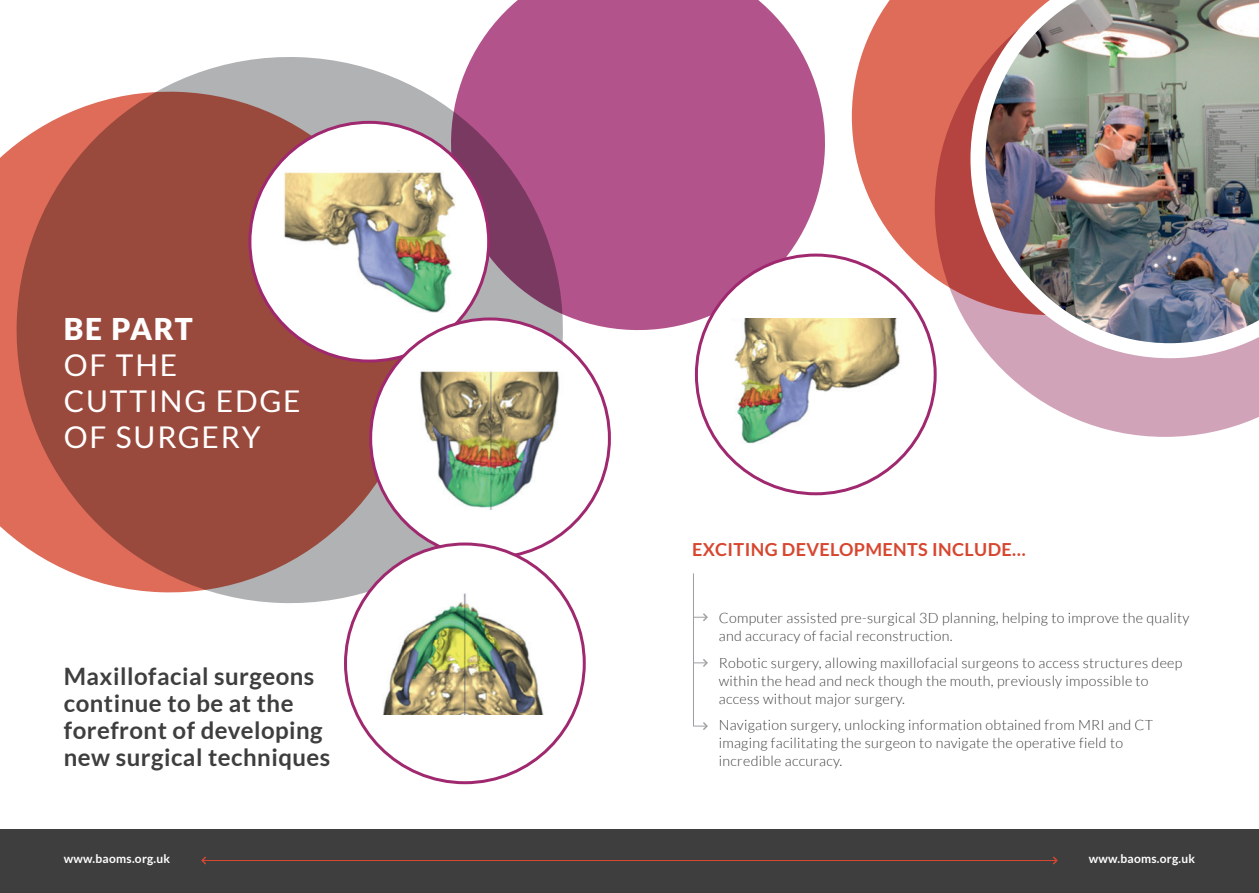
<style>
.page{position:relative;width:1259px;height:893px;background:#fff}
.page>*{position:absolute;margin:0;border:0;box-sizing:border-box;transform-origin:0 0}
.t1{font:30px "Lato";letter-spacing:.06em;color:#fff}
.t2{font:900 30px "Lato";letter-spacing:.045em;color:#fff}
.t3{font:700 24px/27px "Lato";letter-spacing:.02em;color:#3e3e3f}
.t4{font:700 18px "Lato";letter-spacing:.02em;color:#d74730}
.t5{font:300 14.25px/18px "Lato";letter-spacing:.02em;color:#3e3e3f}
.t6{font:700 12px "Lato";letter-spacing:.02em;color:#fff}
</style>
<div class="page">
<div style="left:0;top:147px;width:12px;height:390px;background:#df6b59"></div>
<svg style="left:474px;top:0;width:354px;height:334px;background:#b86194"></svg>
<svg style="left:12px;top:52px;width:556px;height:556px;background:#ae6d6a"></svg>
<div style="left:250px;top:122px;width:239px;height:239px;background:#fff;border-radius:50%"></div>
<img style="left:284px;top:172px;width:171px;height:141px">
<div style="left:371px;top:319px;width:238px;height:239px;background:#fff;border-radius:50%"></div>
<img style="left:420px;top:371px;width:139px;height:139px">
<div style="left:345px;top:544px;width:239px;height:239px;background:#fff;border-radius:50%"></div>
<div style="left:696px;top:255px;width:239px;height:239px;background:#fff;border-radius:50%"></div>
<img style="left:383px;top:593px;width:161px;height:121px">
<img style="left:734px;top:318px;width:166px;height:126px">
<div style="left:0;top:829px;width:1259px;height:64px;background:#3e3e3f"></div>
<svg style="left:934px;top:315px;width:325px;height:122px;fill:#d1a3b9"></svg>
<svg style="left:852px;top:0;width:118px;height:315px;fill:#df6b59"></svg>
<img style="left:970px;top:0;width:289px;height:358px">
<hr style="left:693px;top:573px;width:1px;height:153px;background:#9d9fa2">
<svg style="left:694px;top:613px;width:14px;height:8px"></svg>
<svg style="left:694px;top:659px;width:14px;height:8px"></svg>
<svg style="left:693px;top:722px;width:15px;height:8px"></svg>
<hr style="left:202px;top:860px;width:854px;height:1px;background:#d74730">
<svg style="left:1053px;top:857px;width:4px;height:7px"></svg>
<svg style="left:201px;top:857px;width:5px;height:7px"></svg>
<p class="t2" style="left:64px;top:312px;width:130px">BE PART</p>
<p class="t1" style="left:64px;top:349px;width:115px">OF THE</p>
<p class="t1" style="left:64px;top:385px;width:238px">CUTTING EDGE</p>
<p class="t1" style="left:64px;top:421px;width:198px">OF SURGERY</p>
<p class="t3" style="left:64px;top:663px;width:268px">Maxillofacial surgeons continue to be at the forefront of developing new surgical techniques</p>
<p class="t4" style="left:692px;top:539px;width:335px">EXCITING DEVELOPMENTS INCLUDE…</p>
<p class="t5" style="left:719px;top:609px;width:472px">Computer assisted pre-surgical 3D planning, helping to improve the quality and accuracy of facial reconstruction.</p>
<p class="t5" style="left:719px;top:654px;width:465px">Robotic surgery, allowing maxillofacial surgeons to access structures deep within the head and neck though the mouth, previously impossible to access without major surgery.</p>
<p class="t5" style="left:719px;top:716px;width:436px">Navigation surgery, unlocking information obtained from MRI and CT imaging facilitating the surgeon to navigate the operative field to</p>
<p class="t5" style="left:719px;top:752px;width:125px">incredible accuracy.</p>
<p class="t6" style="left:64px;top:852px;width:108px">www.baoms.org.uk</p>
<p class="t6" style="left:1088px;top:852px;width:108px">www.baoms.org.uk</p>
</div>
